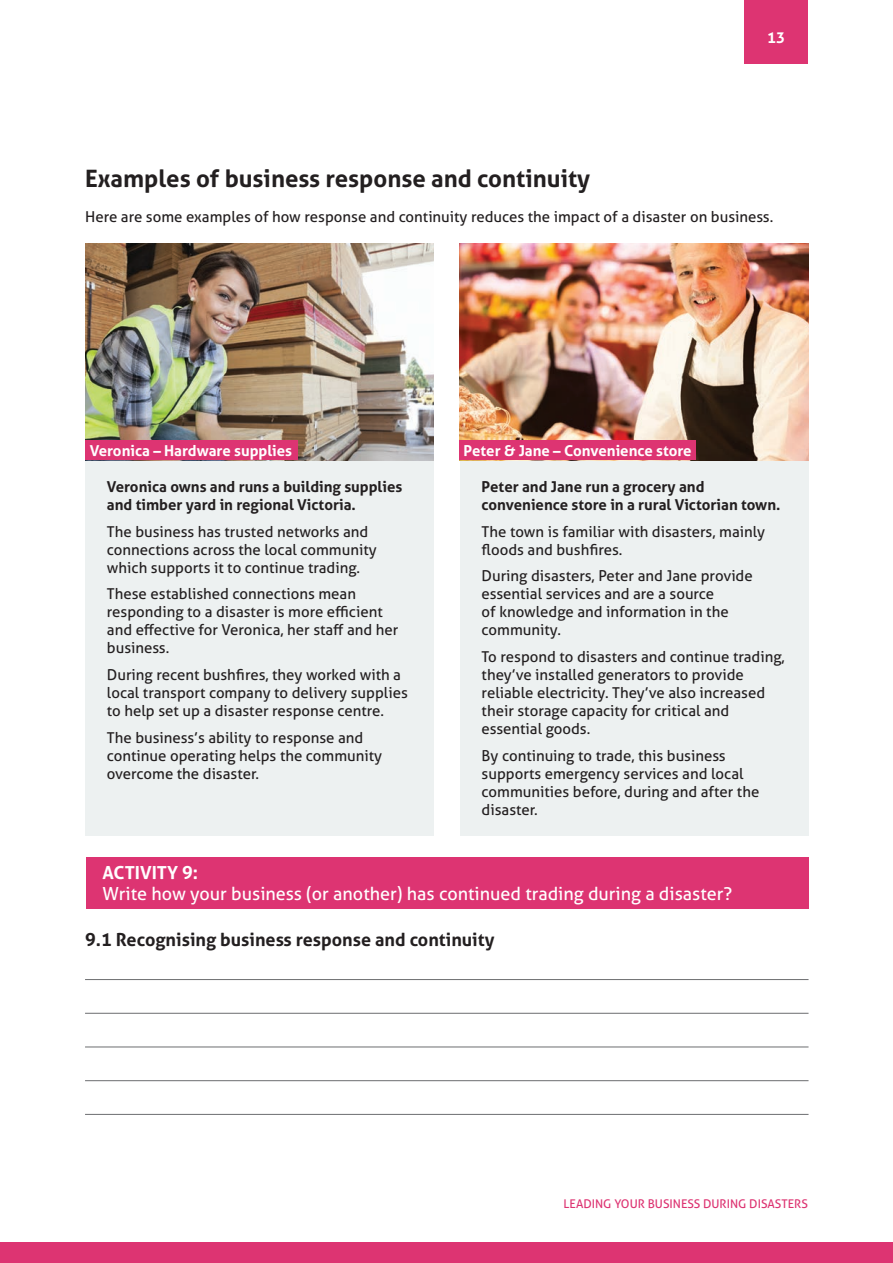
<style>
.page{position:relative;width:893px;height:1263px;background:#fff}
.page>*{position:absolute;margin:0;border:0;box-sizing:border-box;transform-origin:0 0}
.Subheadline_1{font:700 24px "Aller";color:#231f20}
.Activity_2{font:18px "Aller";color:#fff}
.Subheadline_2{font:700 18px "Aller";color:#231f20}
.Activity{font:700 18px "Aller";color:#fff}
.Body_Copy{font:15px/18px "Aller";color:#231f20}
.Body_Copy_Bold{font:700 15px/18px "Aller";color:#231f20}
.Body_Copy_Bold-2{font:700 15px "Aller";color:#fff}
.Page_Number{font:700 15px "Aller";color:#fff}
.Body_Copy-2{font:12px "Aller";color:#dd3472}
</style>
<div class="page">
<div style="left:0;top:1242px;width:893px;height:21px;background:#dd3472"></div>
<div style="left:744px;top:0;width:64px;height:64px;background:#dd3472"></div>
<div style="left:86px;top:857px;width:722px;height:52px;background:#dd3472"></div>
<hr style="left:85px;top:979px;width:723px;height:1px;background:#6c6d70">
<hr style="left:85px;top:1013px;width:723px;height:1px;background:#6c6d70">
<hr style="left:85px;top:1047px;width:723px;height:1px;background:#6c6d70">
<hr style="left:85px;top:1080px;width:723px;height:1px;background:#6c6d70">
<hr style="left:85px;top:1114px;width:723px;height:1px;background:#6c6d70">
<div style="left:86px;top:460px;width:348px;height:376px;background:#edf1f1"></div>
<div style="left:460px;top:460px;width:348px;height:376px;background:#edf1f1"></div>
<img style="left:86px;top:244px;width:348px;height:216px">
<img style="left:459px;top:244px;width:349px;height:216px">
<div style="left:86px;top:441px;width:212px;height:19px;background:#dd3472"></div>
<div style="left:459px;top:441px;width:237px;height:19px;background:#dd3472"></div>
<p class="Page_Number" style="left:767px;top:29px;width:19px">13</p>
<p class="Subheadline_1" style="left:85px;top:164px;width:507px">Examples of business response and continuity</p>
<p class="Body_Copy" style="left:85px;top:208px;width:690px">Here are some examples of how response and continuity reduces the impact of a disaster on business.</p>
<p class="Body_Copy_Bold-2" style="left:90px;top:441px;width:204px">Veronica – Hardware supplies</p>
<p class="Body_Copy_Bold-2" style="left:464px;top:441px;width:230px">Peter &amp; Jane – Convenience store</p>
<p class="Body_Copy_Bold" style="left:107px;top:478px;width:297px">Veronica owns and runs a building supplies and timber yard in regional Victoria.</p>
<p class="Body_Copy" style="left:107px;top:523px;width:271px">The business has trusted networks and connections across the local community which supports it to continue trading.</p>
<p class="Body_Copy" style="left:107px;top:585px;width:293px">These established connections mean responding to a disaster is more efficient and effective for Veronica, her staff and her business.</p>
<p class="Body_Copy" style="left:107px;top:666px;width:302px">During recent bushfires, they worked with a local transport company to delivery supplies to help set up a disaster response centre.</p>
<p class="Body_Copy" style="left:107px;top:728px;width:277px">The business’s ability to response and continue operating helps the community overcome the disaster.</p>
<p class="Body_Copy_Bold" style="left:482px;top:478px;width:300px">Peter and Jane run a grocery and convenience store in a rural Victorian town.</p>
<p class="Body_Copy" style="left:482px;top:523px;width:285px">The town is familiar with disasters, mainly floods and bushfires.</p>
<p class="Body_Copy" style="left:482px;top:567px;width:273px">During disasters, Peter and Jane provide essential services and are a source<br>of knowledge and information in the community.</p>
<p class="Body_Copy" style="left:482px;top:648px;width:305px">To respond to disasters and continue trading, they’ve installed generators to provide reliable electricity. They’ve also increased their storage capacity for critical and essential goods.</p>
<p class="Body_Copy" style="left:482px;top:746px;width:279px">By continuing to trade, this business supports emergency services and local communities before, during and after the disaster.</p>
<p class="Activity" style="left:103px;top:861px;width:97px">ACTIVITY 9:</p>
<p class="Activity_2" style="left:103px;top:883px;width:631px">Write how your business (or another) has continued trading during a disaster?</p>
<p class="Subheadline_2" style="left:85px;top:928px;width:411px">9.1 Recognising business response and continuity</p>
<p class="Body_Copy-2" style="left:564px;top:1196px;width:246px">LEADING YOUR BUSINESS DURING DISASTERS</p>
</div>
